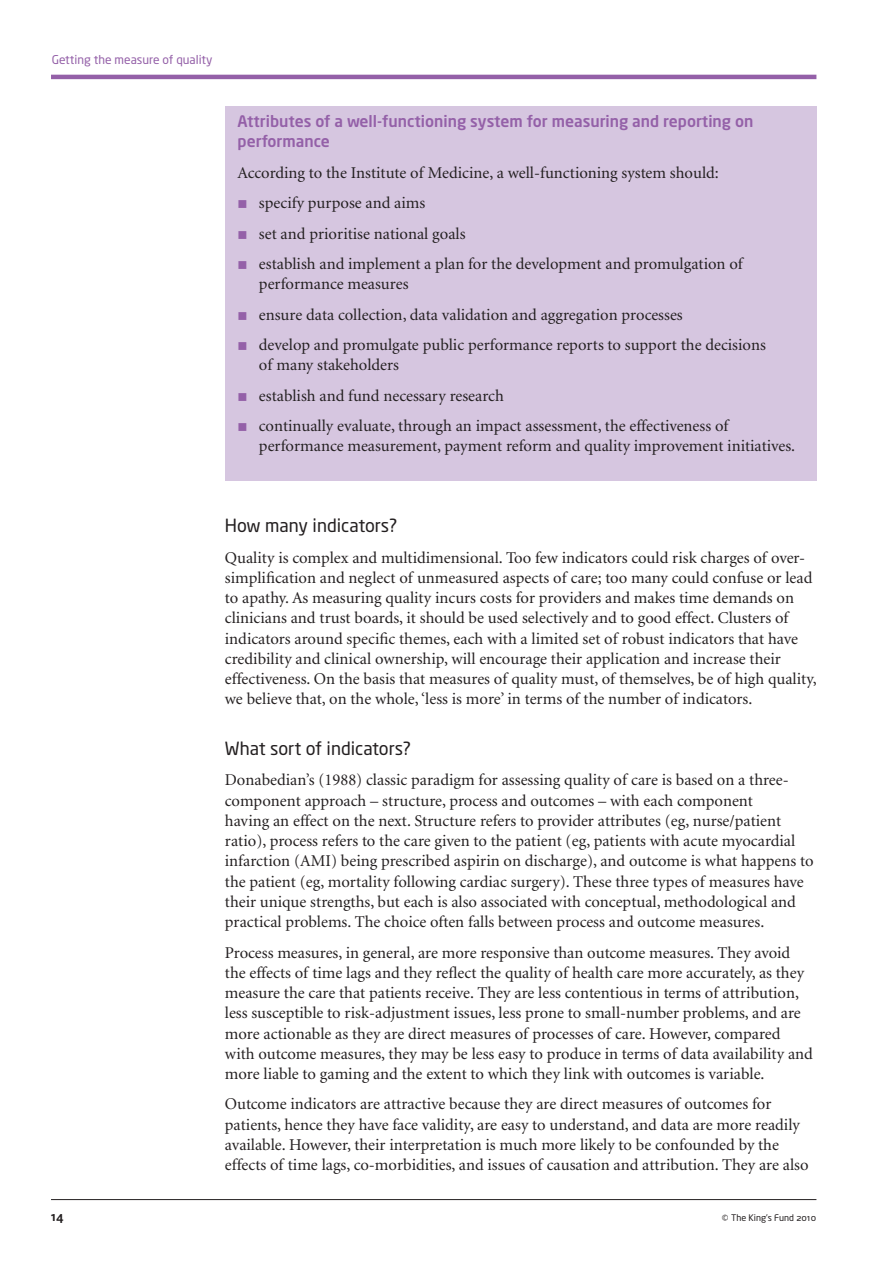
<style>
.page{position:relative;width:893px;height:1263px;background:#fff}
.page>*{position:absolute;margin:0;border:0;box-sizing:border-box;transform-origin:0 0}
.Headings__B_Head{font:18px "Neo Sans Std";color:#231f20}
.Text__Body_copy{font:16.5px/20.2px "Minion";color:#231f20}
.Headings__Box_head{font:500 15.75px/20.2px "Neo Sans Std";color:#9460a8}
.t1{font:12px "Neo Sans Std";color:#9460a8}
.t2{font:500 12px "Neo Sans Std";color:#231f20}
.t3{font:9px "Neo Sans Std";color:#231f20}
.s1{color:#9460a8}
</style>
<div class="page">
<div style="left:225px;top:106px;width:591px;height:374px;background:#d6c6e0"></div>
<hr style="left:51px;top:1199px;width:765px;height:1px;background:#231f20">
<hr style="left:51px;top:75px;width:765px;height:4px;background:#9460a8">
<p class="t1" style="left:52px;top:52px;width:162px">Getting the measure of quality</p>
<p class="Headings__Box_head" style="left:238px;top:111px;width:517px">Attributes of a well-functioning system for measuring and reporting on performance</p>
<p class="Text__Body_copy" style="left:238px;top:163px;width:483px">According to the Institute of Medicine, a well-functioning system should:</p>
<p class="Text__Body_copy" style="left:238px;top:193px;width:189px"><span class="s1">■</span> specify purpose and aims</p>
<p class="Text__Body_copy" style="left:238px;top:224px;width:229px"><span class="s1">■</span> set and prioritise national goals</p>
<p class="Text__Body_copy" style="left:259px;top:254px;width:485px;text-indent:-21px"><span class="s1">■</span> establish and implement a plan for the development and promulgation of performance measures</p>
<p class="Text__Body_copy" style="left:238px;top:305px;width:447px"><span class="s1">■</span> ensure data collection, data validation and aggregation processes</p>
<p class="Text__Body_copy" style="left:259px;top:335px;width:508px;text-indent:-21px"><span class="s1">■</span> develop and promulgate public performance reports to support the decisions of many stakeholders</p>
<p class="Text__Body_copy" style="left:238px;top:386px;width:268px"><span class="s1">■</span> establish and fund necessary research</p>
<p class="Text__Body_copy" style="left:259px;top:416px;width:538px;text-indent:-21px"><span class="s1">■</span> continually evaluate, through an impact assessment, the effectiveness of performance measurement, payment reform and quality improvement initiatives.</p>
<p class="Headings__B_Head" style="left:225px;top:515px;width:174px">How many indicators?</p>
<p class="Text__Body_copy" style="left:225px;top:548px;width:593px">Quality is complex and multidimensional. Too few indicators could risk charges of over&shy;simplification and neglect of unmeasured aspects of care; too many could confuse or lead to apathy. As measuring quality incurs costs for providers and makes time demands on clinicians and trust boards, it should be used selectively and to good effect. Clusters of indicators around specific themes, each with a limited set of robust indicators that have credibility and clinical ownership, will encourage their application and increase their effectiveness. On the basis that measures of quality must, of themselves, be of high quality, we believe that, on the whole, ‘less is more’ in terms of the number of indicators.</p>
<p class="Headings__B_Head" style="left:225px;top:737px;width:188px">What sort of indicators?</p>
<p class="Text__Body_copy" style="left:225px;top:771px;width:590px">Donabedian’s (1988) classic paradigm for assessing quality of care is based on a three&shy;component approach – structure, process and outcomes – with each component<br>having an effect on the next. Structure refers to provider attributes (eg, nurse/patient ratio), process refers to the care given to the patient (eg, patients with acute myocardial infarction (AMI) being prescribed aspirin on discharge), and outcome is what happens to the patient (eg, mortality following cardiac surgery). These three types of measures have their unique strengths, but each is also associated with conceptual, methodological and practical problems. The choice often falls between process and outcome measures.</p>
<p class="Text__Body_copy" style="left:225px;top:943px;width:590px">Process measures, in general, are more responsive than outcome measures. They avoid the effects of time lags and they reflect the quality of health care more accurately, as they measure the care that patients receive. They are less contentious in terms of attribution, less susceptible to risk-adjustment issues, less prone to small-number problems, and are more actionable as they are direct measures of processes of care. However, compared with outcome measures, they may be less easy to produce in terms of data availability and more liable to gaming and the extent to which they link with outcomes is variable.</p>
<p class="Text__Body_copy" style="left:225px;top:1095px;width:585px">Outcome indicators are attractive because they are direct measures of outcomes for patients, hence they have face validity, are easy to understand, and data are more readily available. However, their interpretation is much more likely to be confounded by the effects of time lags, co-morbidities, and issues of causation and attribution. They are also</p>
<p class="t2" style="left:51px;top:1209px;width:15px">14</p>
<p class="t3" style="left:722px;top:1212px;width:96px">© The King’s Fund 2010</p>
</div>
